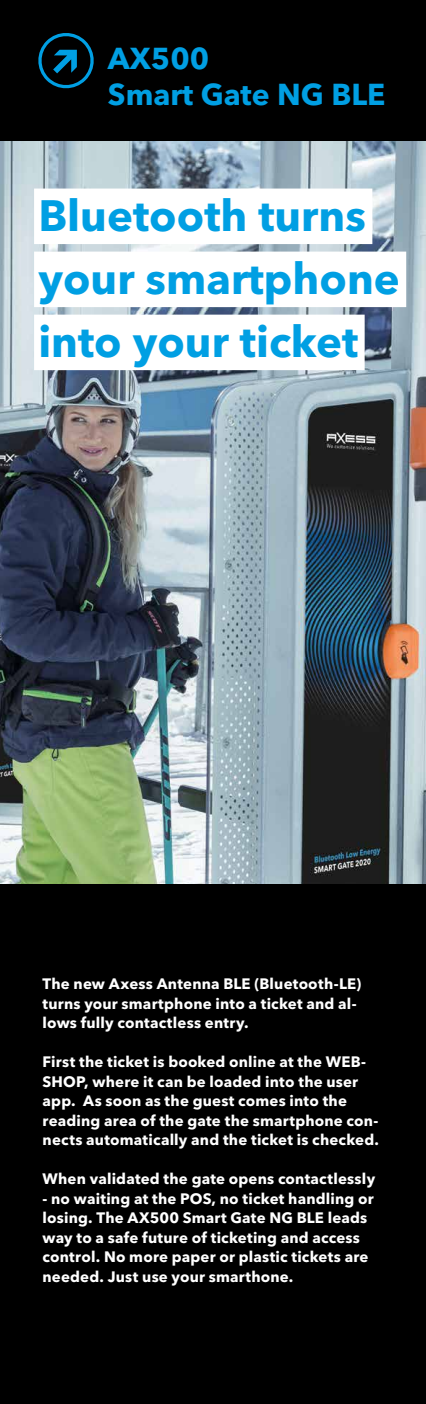
<style>
.page{position:relative;width:426px;height:1404px;background:#fff}
.page>*{position:absolute;margin:0;border:0;box-sizing:border-box;transform-origin:0 0}
.t1{font:700 43.5px/63px "Avenir Next Cyr";color:#009fe3}
.t2{font:700 30px/36px "Avenir Next Cyr";color:#009fe3}
.t3{font:700 15px/19.5px "Avenir Next Cyr";letter-spacing:.01em;color:#fff}
</style>
<div class="page">
<img style="left:0;top:140px;width:425px;height:744px">
<div style="left:0;top:884px;width:425px;height:519px;background:#000"></div>
<div style="left:0;top:0;width:425px;height:140px;background:#000"></div>
<svg style="left:38px;top:33px;width:56px;height:56px"></svg>
<div style="left:34px;top:188px;width:338px;height:56px;background:#fff"></div>
<div style="left:34px;top:251px;width:371px;height:56px;background:#fff"></div>
<div style="left:34px;top:314px;width:330px;height:56px;background:#fff"></div>
<h2 class="t2" style="left:108px;top:41px;width:279px">AX500<br>Smart Gate NG BLE</h2>
<h1 class="t1" style="left:38px;top:184px;width:362px">Bluetooth turns your smartphone into your ticket</h1>
<p class="t3" style="left:43px;top:973px;width:319px">The new Axess Antenna BLE (Bluetooth-LE) turns your smartphone into a ticket and al&shy;lows fully contactless entry.</p>
<p class="t3" style="left:43px;top:1051px;width:337px">First the ticket is booked online at the WEB-SHOP, where it can be loaded into the user app. As soon as the guest comes into the reading area of the gate the smartphone con&shy;nects automatically and the ticket is checked.</p>
<p class="t3" style="left:43px;top:1168px;width:333px">When validated the gate opens contactlessly</p>
<p class="t3" style="left:43px;top:1188px;width:332px">- no waiting at the POS, no ticket handling or losing. The AX500 Smart Gate NG BLE leads way to a safe future of ticketing and access control. No more paper or plastic tickets are needed. Just use your smarthone.</p>
</div>
